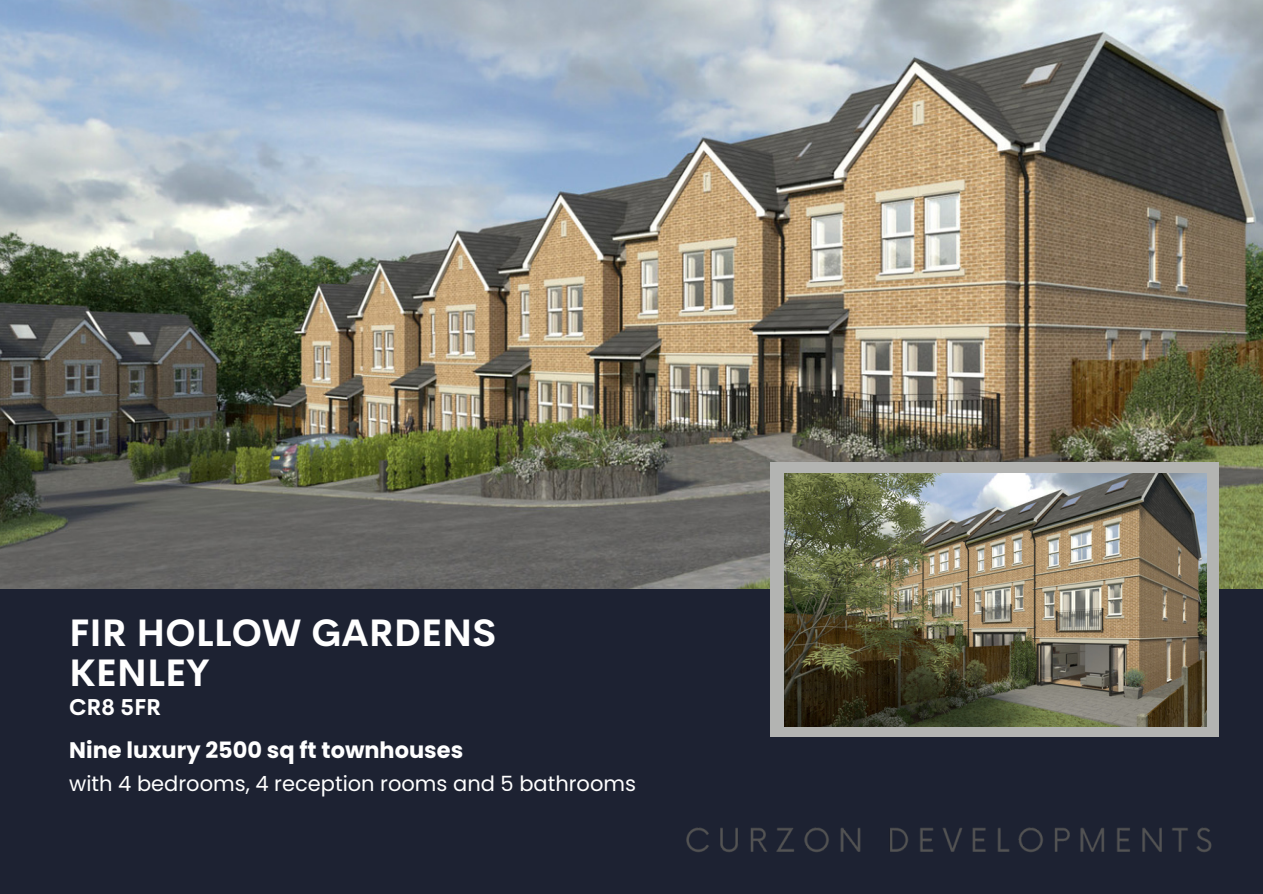
<style>
.page{position:relative;width:1263px;height:894px;background:#fff}
.page>*{position:absolute;margin:0;border:0;box-sizing:border-box;transform-origin:0 0}
.t1{font:700 37.5px "Cerebri Sans";color:#fff}
.t2{font:700 22.5px "Poppins";color:#fff}
.t3{font:700 22.5px "Cerebri Sans";color:#fff}
.t4{font:21px "Poppins";color:#fff}
</style>
<div class="page">
<img style="left:0;top:0;width:1263px;height:589px">
<div style="left:0;top:589px;width:1263px;height:304px;background:#1d2232"></div>
<div style="left:770px;top:462px;width:449px;height:274px;background:#b3b4b2"></div>
<img style="left:686px;top:827px;width:526px;height:25px">
<img style="left:785px;top:473px;width:421px;height:253px">
<p class="t1" style="left:69px;top:608px;width:428px">FIR HOLLOW GARDENS</p>
<p class="t1" style="left:69px;top:648px;width:142px">KENLEY</p>
<p class="t3" style="left:69px;top:691px;width:93px">CR8 5FR</p>
<p class="t2" style="left:69px;top:733px;width:395px">Nine luxury 2500 sq ft townhouses</p>
<p class="t4" style="left:69px;top:769px;width:568px">with 4 bedrooms, 4 reception rooms and 5 bathrooms</p>
</div>
